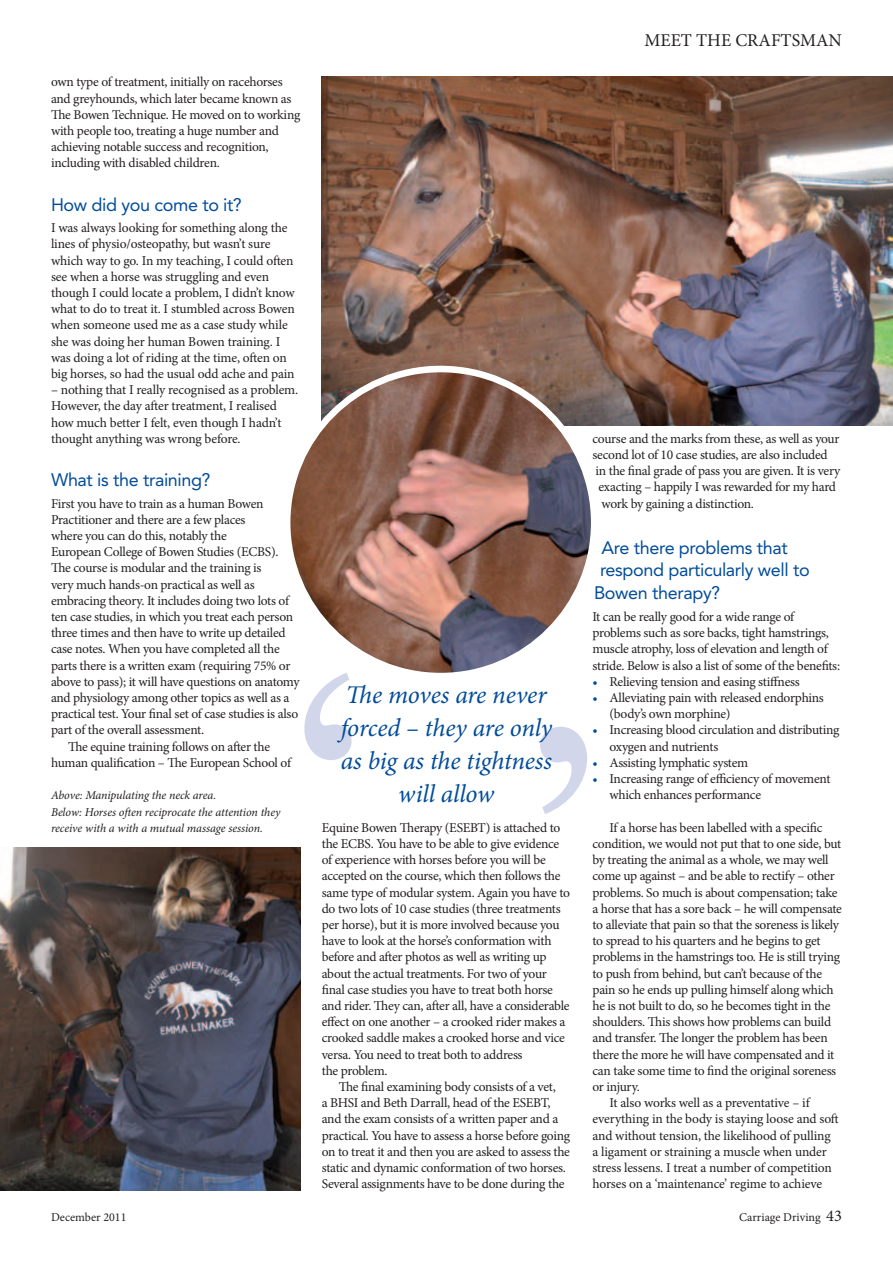
<style>
.page{position:relative;width:893px;height:1263px;background:#fff}
.page>*{position:absolute;margin:0;border:0;box-sizing:border-box;transform-origin:0 0}
.t1{font:italic 25.5px/33px "Minion Pro";letter-spacing:-.01em;color:#024c9a}
.t2{font:18px "Avenir LT Std";letter-spacing:-.02em;color:#024c9a}
.t3{font:18px "Minion Pro";color:#231f20}
.t4{font:13.5px/16.2px "Minion Pro";letter-spacing:-.02em;color:#231f20}
.t5{font:italic 12px/16.2px "Minion Pro";letter-spacing:-.01em;color:#231f20}
.t6{font:12px "Minion Pro";color:#231f20}
.s1{color:#024c9a}
.s2{font-size:16.5px}
</style>
<div class="page">
<img style="left:322px;top:77px;width:571px;height:348px">
<img style="left:287px;top:369px;width:307px;height:307px;border-radius:154px">
<div style="left:284px;top:366px;width:313px;height:313px;border:7px solid #fff;border-radius:50%"></div>
<img style="left:0;top:848px;width:300px;height:343px">
<svg style="left:540px;top:727px;width:47px;height:87px"></svg>
<svg style="left:304px;top:673px;width:47px;height:87px"></svg>
<p class="t4" style="left:51px;top:74px;width:251px">own type of treatment, initially on racehorses and greyhounds, which later became known as The Bowen Technique. He moved on to working with people too, treating a huge number and achieving notable success and recognition, including with disabled children.</p>
<h2 class="t2" style="left:51px;top:194px;width:192px">How did you come to it?</h2>
<p class="t4" style="left:51px;top:220px;width:245px">I was always looking for something along the lines of physio/osteopathy, but wasn’t sure which way to go. In my teaching, I could often see when a horse was struggling and even though I could locate a problem, I didn’t know what to do to treat it. I stumbled across Bowen when someone used me as a case study while she was doing her human Bowen training. I was doing a lot of riding at the time, often on big horses, so had the usual odd ache and pain</p>
<p class="t4" style="left:51px;top:382px;width:249px">– nothing that I really recognised as a problem.<br>However, the day after treatment, I realised how much better I felt, even though I hadn’t thought anything was wrong before.</p>
<h2 class="t2" style="left:51px;top:470px;width:161px">What is the training?</h2>
<p class="t4" style="left:51px;top:495px;width:214px">First you have to train as a human Bowen</p>
<p class="t4" style="left:51px;top:511px;width:196px">Practitioner and there are a few places</p>
<p class="t4" style="left:51px;top:528px;width:177px">where you can do this, notably the</p>
<p class="t4" style="left:51px;top:544px;width:229px">European College of Bowen Studies (ECBS).</p>
<p class="t4" style="left:51px;top:560px;width:212px">The course is modular and the training is</p>
<p class="t4" style="left:51px;top:576px;width:205px">very much hands-on practical as well as</p>
<p class="t4" style="left:51px;top:592px;width:240px">embracing theory. It includes doing two lots of</p>
<p class="t4" style="left:51px;top:609px;width:244px">ten case studies, in which you treat each person</p>
<p class="t4" style="left:51px;top:625px;width:236px">three times and then have to write up detailed</p>
<p class="t4" style="left:51px;top:641px;width:230px">case notes. When you have completed all the</p>
<p class="t4" style="left:51px;top:657px;width:241px">parts there is a written exam (requiring 75% or</p>
<p class="t4" style="left:51px;top:673px;width:250px">above to pass); it will have questions on anatomy</p>
<p class="t4" style="left:51px;top:690px;width:240px">and physiology among other topics as well as a</p>
<p class="t4" style="left:51px;top:706px;width:249px">practical test. Your final set of case studies is also</p>
<p class="t4" style="left:51px;top:722px;width:155px">part of the overall assessment.</p>
<p class="t4" style="left:68px;top:738px;width:204px">The equine training follows on after the</p>
<p class="t4" style="left:51px;top:754px;width:241px">human qualification – The European School of</p>
<h1 class="t1" style="left:341px;top:678px;width:213px">The moves are never forced – they are only as big as the tightness</h1>
<p class="t5" style="left:51px;top:787px;width:167px">Above: Manipulating the neck area.</p>
<h1 class="t1" style="left:398px;top:777px;width:98px">will allow</h1>
<p class="t5" style="left:51px;top:803px;width:231px">Below: Horses often reciprocate the attention they receive with a with a mutual massage session.</p>
<p class="t4" style="left:322px;top:819px;width:250px">Equine Bowen Therapy (ESEBT) is attached to the ECBS. You have to be able to give evidence of experience with horses before you will be accepted on the course, which then follows the same type of modular system. Again you have to do two lots of 10 case studies (three treatments per horse), but it is more involved because you have to look at the horse’s conformation with before and after photos as well as writing up about the actual treatments. For two of your final case studies you have to treat both horse and rider. They can, after all, have a considerable effect on one another – a crooked rider makes a crooked saddle makes a crooked horse and vice versa. You need to treat both to address<br>the problem.</p>
<p class="t4" style="left:322px;top:1078px;width:250px;text-indent:17px">The final examining body consists of a vet,<br>a BHSI and Beth Darrall, head of the ESEBT, and the exam consists of a written paper and a practical. You have to assess a horse before going on to treat it and then you are asked to assess the static and dynamic conformation of two horses.<br>Several assignments have to be done during the</p>
<h2 class="t3" style="left:644px;top:28px;width:199px">MEET THE CRAFTSMAN</h2>
<p class="t4" style="left:592px;top:430px;width:249px">course and the marks from these, as well as your</p>
<p class="t4" style="left:592px;top:447px;width:237px">second lot of 10 case studies, are also included</p>
<p class="t4" style="left:595px;top:463px;width:246px">in the final grade of pass you are given. It is very</p>
<p class="t4" style="left:598px;top:479px;width:239px">exacting – happily I was rewarded for my hard</p>
<p class="t4" style="left:601px;top:495px;width:154px">work by gaining a distinction.</p>
<h2 class="t2" style="left:601px;top:537px;width:188px">Are there problems that</h2>
<h2 class="t2" style="left:600px;top:559px;width:211px">respond particularly well to</h2>
<h2 class="t2" style="left:594px;top:582px;width:128px">Bowen therapy?</h2>
<p class="t4" style="left:592px;top:609px;width:249px">It can be really good for a wide range of problems such as sore backs, tight hamstrings, muscle atrophy, loss of elevation and length of stride. Below is also a list of some of the benefits:</p>
<p class="t4" style="left:592px;top:673px;width:209px"><span class="s1">•</span> Relieving tension and easing stiffness</p>
<p class="t4" style="left:609px;top:690px;width:216px;text-indent:-17px"><span class="s1">•</span> Alleviating pain with released endorphins (body’s own morphine)</p>
<p class="t4" style="left:609px;top:722px;width:231px;text-indent:-17px"><span class="s1">•</span> Increasing blood circulation and distributing oxygen and nutrients</p>
<p class="t4" style="left:592px;top:754px;width:157px"><span class="s1">•</span> Assisting lymphatic system</p>
<p class="t4" style="left:609px;top:771px;width:222px;text-indent:-17px"><span class="s1">•</span> Increasing range of efficiency of movement which enhances performance</p>
<p class="t4" style="left:609px;top:819px;width:215px">If a horse has been labelled with a specific</p>
<p class="t4" style="left:592px;top:835px;width:250px">condition, we would not put that to one side, but</p>
<p class="t4" style="left:592px;top:852px;width:238px">by treating the animal as a whole, we may well</p>
<p class="t4" style="left:592px;top:868px;width:244px">come up against – and be able to rectify – other</p>
<p class="t4" style="left:592px;top:884px;width:247px">problems. So much is about compensation; take</p>
<p class="t4" style="left:592px;top:900px;width:251px">a horse that has a sore back – he will compensate</p>
<p class="t4" style="left:592px;top:916px;width:248px">to alleviate that pain so that the soreness is likely</p>
<p class="t4" style="left:592px;top:933px;width:230px">to spread to his quarters and he begins to get</p>
<p class="t4" style="left:592px;top:949px;width:249px">problems in the hamstrings too. He is still trying</p>
<p class="t4" style="left:592px;top:965px;width:231px">to push from behind, but can’t because of the</p>
<p class="t4" style="left:592px;top:981px;width:243px">pain so he ends up pulling himself along which</p>
<p class="t4" style="left:592px;top:997px;width:240px">he is not built to do, so he becomes tight in the</p>
<p class="t4" style="left:592px;top:1014px;width:240px">shoulders. This shows how problems can build</p>
<p class="t4" style="left:592px;top:1030px;width:237px">and transfer. The longer the problem has been</p>
<p class="t4" style="left:592px;top:1046px;width:243px">there the more he will have compensated and it</p>
<p class="t4" style="left:592px;top:1062px;width:245px">can take some time to find the original soreness</p>
<p class="t4" style="left:592px;top:1078px;width:49px">or injury.</p>
<p class="t4" style="left:609px;top:1095px;width:202px">It also works well as a preventative – if</p>
<p class="t4" style="left:592px;top:1111px;width:248px">everything in the body is staying loose and soft</p>
<p class="t4" style="left:592px;top:1127px;width:240px">and without tension, the likelihood of pulling</p>
<p class="t4" style="left:592px;top:1143px;width:236px">a ligament or straining a muscle when under</p>
<p class="t4" style="left:592px;top:1159px;width:241px">stress lessens. I treat a number of competition</p>
<p class="t4" style="left:592px;top:1176px;width:231px">horses on a ‘maintenance’ regime to achieve</p>
<p class="t6" style="left:51px;top:1209px;width:77px">December 2011</p>
<p class="t6" style="left:739px;top:1209px;width:104px">Carriage Driving <span class="s2">43</span></p>
</div>
